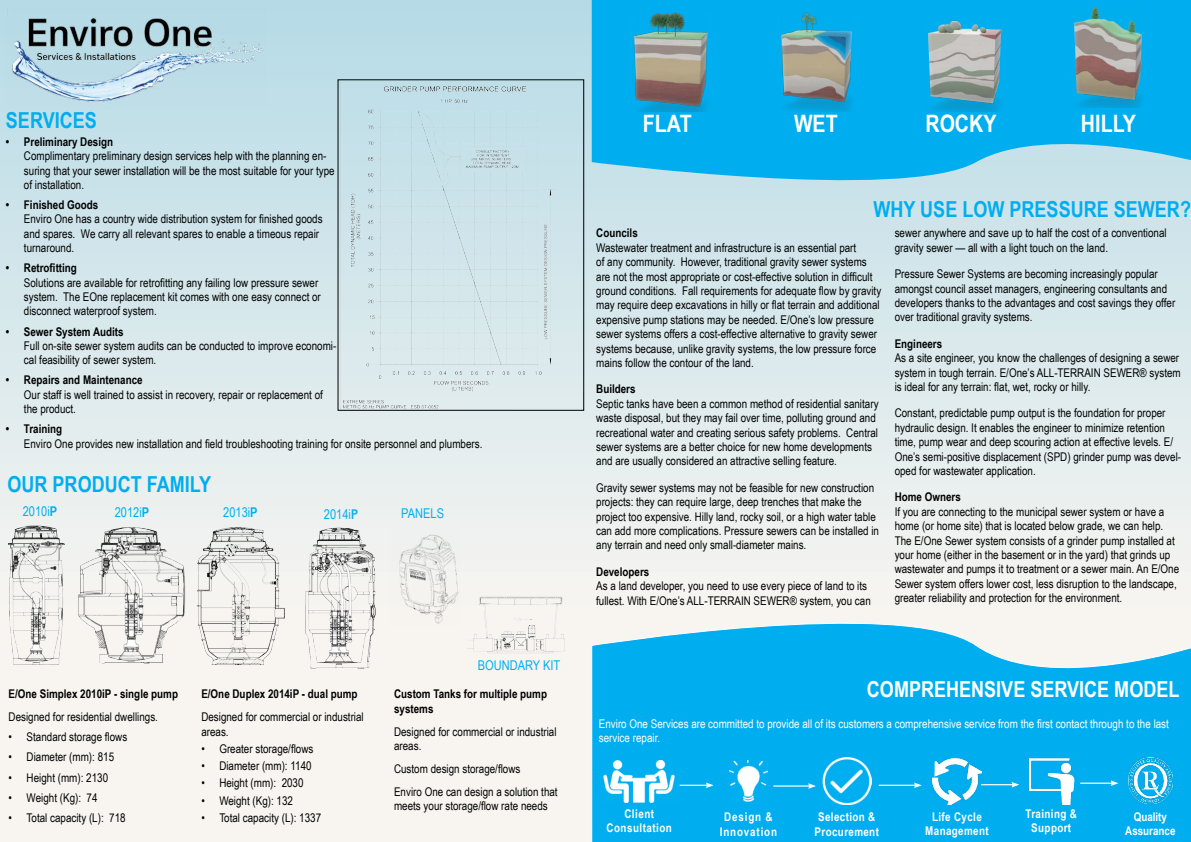
<style>
.page{position:relative;width:1191px;height:842px;background:#fff}
.page>*{position:absolute;margin:0;border:0;box-sizing:border-box;transform-origin:0 0}
.t1{font:700 24px "Arial Narrow";color:#fff}
.t2{font:700 22px "Arial Narrow";color:#00aeef}
.t3{font:700 22px "Arial Narrow";color:#fff}
.t4{font:13.5px "Arial Narrow";color:#00aeef}
.t5{font:12px/14.4px "Arial Narrow";color:#000}
.t6{font:700 12px/14.4px "Arial Narrow";color:#000}
.t7{font:12px/14.4px "Arial Narrow";color:#fff}
.t8{font:700 12px/14.4px "Arial Narrow";letter-spacing:.03em;color:#fff;text-align:center}
.t9{font:700 12px/14.4px "Arial Narrow";letter-spacing:.07em;color:#fff;text-align:center}
.t10{font:700 12px/14.4px "Arial Narrow";color:#fff;text-align:center}
.s1{font-weight:700}
.s2{font-family:"Futura BT";font-weight:500}
</style>
<div class="page">
<div style="left:0;top:0;width:584px;height:842px;background:linear-gradient(to bottom,#badde7,#fffaf3)"></div>
<div style="left:584px;top:0;width:607px;height:842px;background:linear-gradient(to bottom,#badde7,#fffaf3)"></div>
<img style="left:7px;top:9px;width:258px;height:98px">
<img style="left:339px;top:81px;width:243px;height:328px">
<div style="left:337px;top:79px;width:247px;height:332px;border:1px solid #000"></div>
<img style="left:9px;top:524px;width:56px;height:142px">
<img style="left:74px;top:521px;width:117px;height:145px">
<img style="left:191px;top:525px;width:97px;height:141px">
<img style="left:301px;top:523px;width:77px;height:146px">
<img style="left:468px;top:594px;width:105px;height:62px">
<img style="left:391px;top:527px;width:70px;height:98px">
<svg style="left:592px;top:0;width:599px;height:203px;background:#3fbeed"></svg>
<svg style="left:591px;top:594px;width:600px;height:248px;fill:#00aeef"></svg>
<img style="left:599px;top:760px;width:80px;height:42px">
<img style="left:729px;top:760px;width:38px;height:42px">
<img style="left:933px;top:758px;width:48px;height:47px">
<img style="left:822px;top:757px;width:49px;height:47px">
<img style="left:1028px;top:758px;width:46px;height:47px">
<img style="left:1128px;top:757px;width:44px;height:47px">
<svg style="left:679px;top:782px;width:34px;height:6px"></svg>
<hr style="left:878px;top:785px;width:38px;height:1px;background:#fff">
<svg style="left:914px;top:782px;width:7px;height:6px"></svg>
<hr style="left:981px;top:784px;width:32px;height:1px;background:#fff">
<svg style="left:1011px;top:782px;width:8px;height:5px"></svg>
<hr style="left:773px;top:785px;width:37px;height:2px;background:#fff">
<svg style="left:808px;top:783px;width:8px;height:6px"></svg>
<hr style="left:1080px;top:782px;width:32px;height:2px;background:#fff">
<svg style="left:1110px;top:780px;width:8px;height:6px"></svg>
<img style="left:1051px;top:7px;width:113px;height:100px">
<img style="left:608px;top:5px;width:123px;height:106px">
<img style="left:757px;top:4px;width:119px;height:107px">
<img style="left:902px;top:2px;width:123px;height:109px">
<h2 class="t2" style="left:6px;top:103px;width:92px">SERVICES</h2>
<p class="t6" style="left:6px;top:134px;width:109px">• Preliminary Design</p>
<p class="t5" style="left:24px;top:148px;width:312px">Complimentary preliminary design services help with the planning en&shy;suring that your sewer installation will be the most suitable for your type of installation.</p>
<p class="t6" style="left:6px;top:197px;width:94px">• Finished Goods</p>
<p class="t5" style="left:24px;top:211px;width:300px">Enviro One has a country wide distribution system for finished goods and spares. We carry all relevant spares to enable a timeous repair turnaround.</p>
<p class="t6" style="left:6px;top:260px;width:73px">• Retrofitting</p>
<p class="t5" style="left:24px;top:275px;width:298px">Solutions are available for retrofitting any failing low pressure sewer system. The EOne replacement kit comes with one easy connect or disconnect waterproof system.</p>
<p class="t6" style="left:6px;top:323px;width:119px">• Sewer System Audits</p>
<p class="t5" style="left:24px;top:338px;width:314px">Full on-site sewer system audits can be conducted to improve economi&shy;cal feasibility of sewer system.</p>
<p class="t6" style="left:6px;top:372px;width:138px">• Repairs and Maintenance</p>
<p class="t5" style="left:24px;top:387px;width:300px">Our staff is well trained to assist in recovery, repair or replacement of the product.</p>
<p class="t6" style="left:6px;top:421px;width:58px">• Training</p>
<p class="t5" style="left:24px;top:436px;width:460px">Enviro One provides new installation and field troubleshooting training for onsite personnel and plumbers.</p>
<h2 class="t2" style="left:7px;top:467px;width:205px">OUR PRODUCT FAMILY</h2>
<p class="t4" style="left:23px;top:501px;width:36px">2010i<span class="s1">P</span></p>
<p class="t4" style="left:115px;top:502px;width:36px">2012i<span class="s1">P</span></p>
<p class="t4" style="left:223px;top:502px;width:36px">2013i<span class="s1">P</span></p>
<p class="t4" style="left:324px;top:504px;width:36px">2014i<span class="s2">P</span></p>
<p class="t4" style="left:401px;top:504px;width:44px">PANELS</p>
<p class="t4" style="left:478px;top:655px;width:84px">BOUNDARY KIT</p>
<p class="t6" style="left:9px;top:686px;width:171px">E/One Simplex 2010iP - single pump</p>
<p class="t5" style="left:9px;top:709px;width:151px">Designed for residential dwellings.</p>
<p class="t5" style="left:9px;top:729px;width:120px">• Standard storage flows</p>
<p class="t5" style="left:9px;top:749px;width:107px">• Diameter (mm): 815</p>
<p class="t5" style="left:9px;top:770px;width:101px">• Height (mm): 2130</p>
<p class="t5" style="left:9px;top:790px;width:90px">• Weight (Kg): 74</p>
<p class="t5" style="left:9px;top:810px;width:119px">• Total capacity (L): 718</p>
<p class="t6" style="left:201px;top:686px;width:158px">E/One Duplex 2014iP - dual pump</p>
<p class="t5" style="left:201px;top:709px;width:164px">Designed for commercial or industrial areas.</p>
<p class="t5" style="left:201px;top:741px;width:114px">• Greater storage/flows</p>
<p class="t5" style="left:201px;top:758px;width:112px">• Diameter (mm): 1140</p>
<p class="t5" style="left:201px;top:775px;width:104px">• Height (mm): 2030</p>
<p class="t5" style="left:201px;top:793px;width:93px">• Weight (Kg): 132</p>
<p class="t5" style="left:201px;top:810px;width:121px">• Total capacity (L): 1337</p>
<p class="t6" style="left:394px;top:686px;width:154px">Custom Tanks for multiple pump systems</p>
<p class="t5" style="left:394px;top:724px;width:164px">Designed for commercial or industrial areas.</p>
<p class="t5" style="left:394px;top:757px;width:165px;line-height:22.9px">Custom design storage/flows<br>Enviro One can design a solution that</p>
<p class="t5" style="left:394px;top:798px;width:155px">meets your storage/flow rate needs</p>
<h1 class="t1" style="left:643px;top:105px;width:50px">FLAT</h1>
<h1 class="t1" style="left:794px;top:105px;width:45px">WET</h1>
<h1 class="t1" style="left:925px;top:105px;width:73px">ROCKY</h1>
<h1 class="t1" style="left:1081px;top:105px;width:57px">HILLY</h1>
<h2 class="t2" style="left:873px;top:193px;width:319px">WHY USE LOW PRESSURE SEWER?</h2>
<p class="t6" style="left:596px;top:225px;width:43px">Councils</p>
<p class="t5" style="left:596px;top:240px;width:286px">Wastewater treatment and infrastructure is an essential part<br>of any community. However, traditional gravity sewer systems are not the most appropriate or cost-effective solution in difficult ground conditions. Fall requirements for adequate flow by gravity may require deep excavations in hilly or flat terrain and additional expensive pump stations may be needed. E/One’s low pressure sewer systems offers a cost-effective alternative to gravity sewer systems because, unlike gravity systems, the low pressure force mains follow the contour of the land.</p>
<p class="t6" style="left:596px;top:381px;width:41px">Builders</p>
<p class="t5" style="left:596px;top:396px;width:284px">Septic tanks have been a common method of residential sanitary waste disposal, but they may fail over time, polluting ground and recreational water and creating serious safety problems. Central sewer systems are a better choice for new home developments and are usually considered an attractive selling feature.</p>
<p class="t5" style="left:596px;top:480px;width:284px">Gravity sewer systems may not be feasible for new construction projects: they can require large, deep trenches that make the project too expensive. Hilly land, rocky soil, or a high water table can add more complications. Pressure sewers can be installed in any terrain and need only small-diameter mains.</p>
<p class="t6" style="left:596px;top:564px;width:55px">Developers</p>
<p class="t5" style="left:596px;top:578px;width:276px">As a land developer, you need to use every piece of land to its fullest. With E/One’s ALL-TERRAIN SEWER® system, you can</p>
<p class="t5" style="left:894px;top:225px;width:273px">sewer anywhere and save up to half the cost of a conventional gravity sewer — all with a light touch on the land.</p>
<p class="t5" style="left:894px;top:266px;width:282px">Pressure Sewer Systems are becoming increasingly popular amongst council asset managers, engineering consultants and developers thanks to the advantages and cost savings they offer over traditional gravity systems.</p>
<p class="t6" style="left:894px;top:336px;width:49px">Engineers</p>
<p class="t5" style="left:894px;top:350px;width:288px">As a site engineer, you know the challenges of designing a sewer system in tough terrain. E/One’s ALL-TERRAIN SEWER® system is ideal for any terrain: flat, wet, rocky or hilly.</p>
<p class="t5" style="left:894px;top:405px;width:288px">Constant, predictable pump output is the foundation for proper hydraulic design. It enables the engineer to minimize retention time, pump wear and deep scouring action at effective levels. E/ One’s semi-positive displacement (SPD) grinder pump was devel&shy;oped for wastewater application.</p>
<p class="t6" style="left:894px;top:489px;width:68px">Home Owners</p>
<p class="t5" style="left:894px;top:504px;width:286px">If you are connecting to the municipal sewer system or have a home (or home site) that is located below grade, we can help.<br>The E/One Sewer system consists of a grinder pump installed at your home (either in the basement or in the yard) that grinds up wastewater and pumps it to treatment or a sewer main. An E/One Sewer system offers lower cost, less disruption to the landscape, greater reliability and protection for the environment.</p>
<h2 class="t3" style="left:867px;top:673px;width:314px">COMPREHENSIVE SERVICE MODEL</h2>
<p class="t7" style="left:599px;top:716px;width:571px">Enviro One Services are committed to provide all of its customers a comprehensive service from the first contact through to the last service repair.</p>
<p class="t8" style="left:606px;top:806px;width:67px">Client<br>Consultation</p>
<p class="t9" style="left:720px;top:809px;width:59px">Design &amp;<br>Innovation</p>
<p class="t8" style="left:814px;top:809px;width:66px;text-align:left">Selection &amp;<br>Procurement</p>
<p class="t8" style="left:925px;top:809px;width:65px">Life Cycle<br>Management</p>
<p class="t8" style="left:1025px;top:806px;width:53px">Training &amp;<br>Support</p>
<p class="t10" style="left:1125px;top:809px;width:52px">Quality<br>Assurance</p>
</div>
